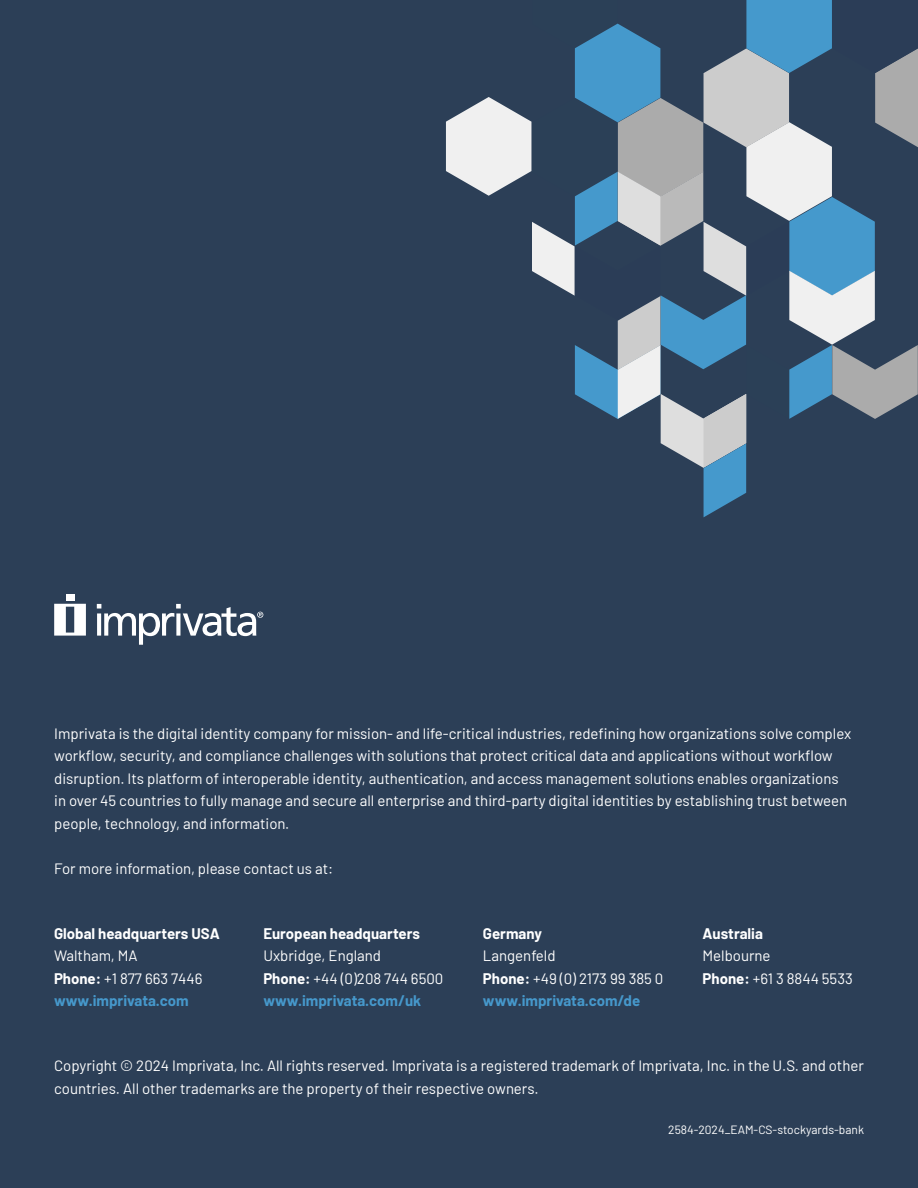
<style>
.page{position:relative;width:918px;height:1188px;background:#2c3f57}
.page>*{position:absolute;margin:0;border:0;box-sizing:border-box;transform-origin:0 0}
.t1{font:15px/22.5px "Barlow";color:#fff}
.t2{font:700 15px "Barlow";color:#fff}
.t3{font:12px "Barlow";color:#fff}
.s1{font-weight:700}
.s2{font-weight:700;color:#4698cb}
</style>
<div class="page">
<svg style="left:446px;top:0;width:472px;height:517px"></svg>
<svg style="left:54px;top:604px;width:32px;height:32px"></svg>
<div style="left:66px;top:594px;width:8px;height:7px;background:#fff"></div>
<svg style="left:97px;top:604px;width:166px;height:41px"></svg>
<p class="t1" style="left:54px;top:721px;width:799px">Imprivata is the digital identity company for mission- and life-critical industries, redefining how organizations solve complex workflow, security, and compliance challenges with solutions that protect critical data and applications without workflow disruption. Its platform of interoperable identity, authentication, and access management solutions enables organizations in over 45 countries to fully manage and secure all enterprise and third-party digital identities by establishing trust between people, technology, and information.</p>
<p class="t1" style="left:54px;top:856px;width:281px">For more information, please contact us at:</p>
<p class="t2" style="left:54px;top:922px;width:167px">Global headquarters USA</p>
<p class="t1" style="left:54px;top:944px;width:150px">Waltham, MA<br><span class="s1">Phone:</span> +1 877 663 7446 <span class="s2">www.imprivata.com</span></p>
<p class="t2" style="left:263px;top:922px;width:158px">European headquarters</p>
<p class="t1" style="left:263px;top:944px;width:181px">Uxbridge, England<br><span class="s1">Phone:</span> +44 (0)208 744 6500 <span class="s2">www.imprivata.com/uk</span></p>
<p class="t2" style="left:483px;top:922px;width:60px">Germany</p>
<p class="t1" style="left:483px;top:944px;width:182px">Langenfeld<br><span class="s1">Phone:</span> +49 (0) 2173 99 385 0 <span class="s2">www.imprivata.com/de</span></p>
<p class="t2" style="left:703px;top:922px;width:62px">Australia</p>
<p class="t1" style="left:703px;top:944px;width:152px">Melbourne<br><span class="s1">Phone:</span> +61 3 8844 5533</p>
<p class="t1" style="left:54px;top:1053px;width:811px">Copyright © 2024 Imprivata, Inc. All rights reserved. Imprivata is a registered trademark of Imprivata, Inc. in the U.S. and other countries. All other trademarks are the property of their respective owners.</p>
<p class="t3" style="left:668px;top:1121px;width:197px">2584-2024_EAM-CS-stockyards-bank</p>
</div>
